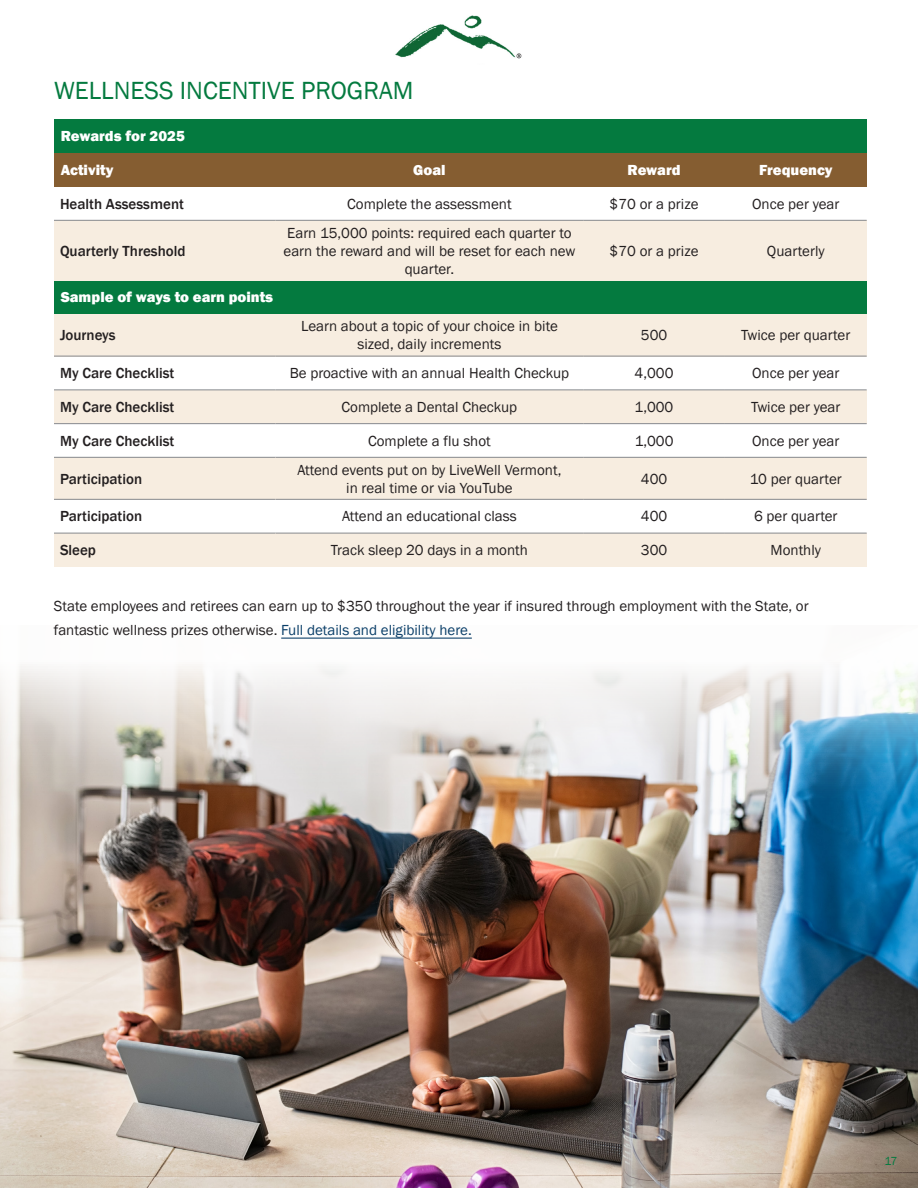
<style>
.page{position:relative;width:918px;height:1188px;background:#fff}
.page>*{position:absolute;margin:0;border:0;box-sizing:border-box;transform-origin:0 0}
.t1{font:25.5px "Franklin Gothic";color:#047a3f}
.t2{font:15px/18px "Franklin Gothic";color:#231f20;text-align:center}
.t3{font:500 15px "Franklin Gothic";color:#231f20}
.t4{font:800 15px "Franklin Gothic";color:#fff}
.t5{font:12px "Franklin Gothic";color:#047a3f}
.s1{color:#0b3f69}
</style>
<div class="page">
<div style="left:725px;top:533px;width:142px;height:34px;background:#f7ede0"></div>
<hr style="left:725px;top:533px;width:142px;height:1px;background:#939598">
<div style="left:583px;top:533px;width:142px;height:34px;background:#f7ede0"></div>
<hr style="left:583px;top:533px;width:142px;height:1px;background:#939598">
<div style="left:276px;top:533px;width:307px;height:34px;background:#f7ede0"></div>
<hr style="left:276px;top:533px;width:307px;height:1px;background:#939598">
<div style="left:54px;top:533px;width:222px;height:34px;background:#f7ede0"></div>
<hr style="left:54px;top:533px;width:222px;height:1px;background:#939598">
<div style="left:725px;top:457px;width:142px;height:42px;background:#f7ede0"></div>
<hr style="left:725px;top:499px;width:142px;height:1px;background:#939598">
<hr style="left:725px;top:457px;width:142px;height:1px;background:#939598">
<div style="left:583px;top:457px;width:142px;height:42px;background:#f7ede0"></div>
<hr style="left:583px;top:499px;width:142px;height:1px;background:#939598">
<hr style="left:583px;top:457px;width:142px;height:1px;background:#939598">
<div style="left:276px;top:457px;width:307px;height:42px;background:#f7ede0"></div>
<hr style="left:276px;top:499px;width:307px;height:1px;background:#939598">
<hr style="left:276px;top:457px;width:307px;height:1px;background:#939598">
<div style="left:54px;top:457px;width:222px;height:42px;background:#f7ede0"></div>
<img style="left:395px;top:15px;width:127px;height:44px">
<img style="left:0;top:637px;width:918px;height:551px">
<div style="left:54px;top:119px;width:222px;height:34px;background:#047a3f"></div>
<div style="left:276px;top:119px;width:307px;height:34px;background:#047a3f"></div>
<div style="left:583px;top:119px;width:142px;height:34px;background:#047a3f"></div>
<div style="left:725px;top:119px;width:142px;height:34px;background:#047a3f"></div>
<div style="left:54px;top:153px;width:222px;height:34px;background:#855d31"></div>
<div style="left:276px;top:153px;width:307px;height:34px;background:#855d31"></div>
<div style="left:583px;top:153px;width:142px;height:34px;background:#855d31"></div>
<div style="left:725px;top:153px;width:142px;height:34px;background:#855d31"></div>
<div style="left:54px;top:280px;width:813px;height:34px;background:#047a3f"></div>
<div style="left:54px;top:220px;width:222px;height:60px;background:#f7ede0"></div>
<div style="left:276px;top:220px;width:307px;height:60px;background:#f7ede0"></div>
<div style="left:583px;top:220px;width:142px;height:60px;background:#f7ede0"></div>
<div style="left:725px;top:220px;width:142px;height:60px;background:#f7ede0"></div>
<div style="left:54px;top:314px;width:222px;height:42px;background:#f7ede0"></div>
<div style="left:276px;top:314px;width:307px;height:42px;background:#f7ede0"></div>
<div style="left:583px;top:314px;width:142px;height:42px;background:#f7ede0"></div>
<div style="left:725px;top:314px;width:142px;height:42px;background:#f7ede0"></div>
<hr style="left:54px;top:220px;width:222px;height:1px;background:#939598">
<hr style="left:276px;top:220px;width:307px;height:1px;background:#939598">
<hr style="left:583px;top:220px;width:142px;height:1px;background:#939598">
<hr style="left:725px;top:220px;width:142px;height:1px;background:#939598">
<hr style="left:54px;top:356px;width:222px;height:1px;background:#939598">
<hr style="left:276px;top:356px;width:307px;height:1px;background:#939598">
<hr style="left:583px;top:356px;width:142px;height:1px;background:#939598">
<hr style="left:725px;top:356px;width:142px;height:1px;background:#939598">
<div style="left:54px;top:390px;width:222px;height:34px;background:#f7ede0"></div>
<div style="left:276px;top:390px;width:307px;height:34px;background:#f7ede0"></div>
<div style="left:583px;top:390px;width:142px;height:34px;background:#f7ede0"></div>
<div style="left:725px;top:390px;width:142px;height:34px;background:#f7ede0"></div>
<hr style="left:54px;top:389px;width:222px;height:1px;background:#939598">
<hr style="left:276px;top:389px;width:307px;height:1px;background:#939598">
<hr style="left:583px;top:389px;width:142px;height:1px;background:#939598">
<hr style="left:725px;top:389px;width:142px;height:1px;background:#939598">
<hr style="left:54px;top:423px;width:222px;height:1px;background:#939598">
<hr style="left:276px;top:423px;width:307px;height:1px;background:#939598">
<hr style="left:583px;top:423px;width:142px;height:1px;background:#939598">
<hr style="left:725px;top:423px;width:142px;height:1px;background:#939598">
<hr style="left:54px;top:457px;width:222px;height:1px;background:#939598">
<hr style="left:54px;top:499px;width:222px;height:1px;background:#939598">
<h2 class="t1" style="left:54px;top:75px;width:361px">WELLNESS INCENTIVE PROGRAM</h2>
<p class="t4" style="left:61px;top:126px;width:126px">Rewards for 2025</p>
<p class="t4" style="left:61px;top:160px;width:54px">Activity</p>
<p class="t4" style="left:413px;top:160px;width:34px">Goal</p>
<p class="t4" style="left:628px;top:160px;width:54px">Reward</p>
<p class="t4" style="left:759px;top:160px;width:75px">Frequency</p>
<p class="t3" style="left:60px;top:194px;width:125px">Health Assessment</p>
<p class="t2" style="left:347px;top:195px;width:166px">Complete the assessment</p>
<p class="t2" style="left:610px;top:195px;width:90px">$70 or a prize</p>
<p class="t2" style="left:752px;top:195px;width:89px">Once per year</p>
<p class="t3" style="left:60px;top:241px;width:127px">Quarterly Threshold</p>
<p class="t2" style="left:284px;top:224px;width:293px">Earn 15,000 points: required each quarter to earn the reward and will be reset for each new quarter.</p>
<p class="t2" style="left:610px;top:242px;width:90px">$70 or a prize</p>
<p class="t2" style="left:767px;top:242px;width:59px">Quarterly</p>
<p class="t4" style="left:61px;top:288px;width:214px">Sample of ways to earn points</p>
<p class="t3" style="left:60px;top:326px;width:57px">Journeys</p>
<p class="t2" style="left:301px;top:318px;width:258px">Learn about a topic of your choice in bite sized, daily increments</p>
<p class="t2" style="left:641px;top:327px;width:28px">500</p>
<p class="t2" style="left:741px;top:327px;width:111px">Twice per quarter</p>
<p class="t3" style="left:60px;top:364px;width:116px">My Care Checklist</p>
<p class="t2" style="left:290px;top:365px;width:281px">Be proactive with an annual Health Checkup</p>
<p class="t2" style="left:635px;top:365px;width:40px">4,000</p>
<p class="t2" style="left:752px;top:365px;width:89px">Once per year</p>
<p class="t3" style="left:60px;top:398px;width:116px">My Care Checklist</p>
<p class="t2" style="left:342px;top:398px;width:177px">Complete a Dental Checkup</p>
<p class="t2" style="left:635px;top:398px;width:40px">1,000</p>
<p class="t2" style="left:751px;top:398px;width:91px">Twice per year</p>
<p class="t3" style="left:60px;top:431px;width:116px">My Care Checklist</p>
<p class="t2" style="left:368px;top:432px;width:124px">Complete a flu shot</p>
<p class="t2" style="left:635px;top:432px;width:40px">1,000</p>
<p class="t2" style="left:752px;top:432px;width:89px">Once per year</p>
<p class="t3" style="left:60px;top:469px;width:84px">Participation</p>
<p class="t3" style="left:60px;top:507px;width:84px">Participation</p>
<p class="t2" style="left:342px;top:508px;width:176px">Attend an educational class</p>
<p class="t2" style="left:641px;top:508px;width:28px">400</p>
<p class="t2" style="left:754px;top:508px;width:85px">6 per quarter</p>
<p class="t2" style="left:297px;top:461px;width:266px">Attend events put on by LiveWell Vermont,</p>
<p class="t2" style="left:641px;top:470px;width:28px">400</p>
<p class="t2" style="left:750px;top:470px;width:93px">10 per quarter</p>
<p class="t2" style="left:346px;top:479px;width:168px">in real time or via YouTube</p>
<p class="t3" style="left:60px;top:541px;width:38px">Sleep</p>
<p class="t2" style="left:331px;top:542px;width:199px">Track sleep 20 days in a month</p>
<p class="t2" style="left:641px;top:542px;width:28px">300</p>
<p class="t2" style="left:771px;top:542px;width:52px">Monthly</p>
<p class="t2" style="left:54px;top:594px;width:756px;line-height:24px;text-align:left">State employees and retirees can earn up to $350 throughout the year if insured through employment with the State, or fantastic wellness prizes otherwise. <span class="s1">Full details and eligibility here.</span></p>
<p class="t5" style="left:884px;top:1154px;width:15px">17</p>
</div>
